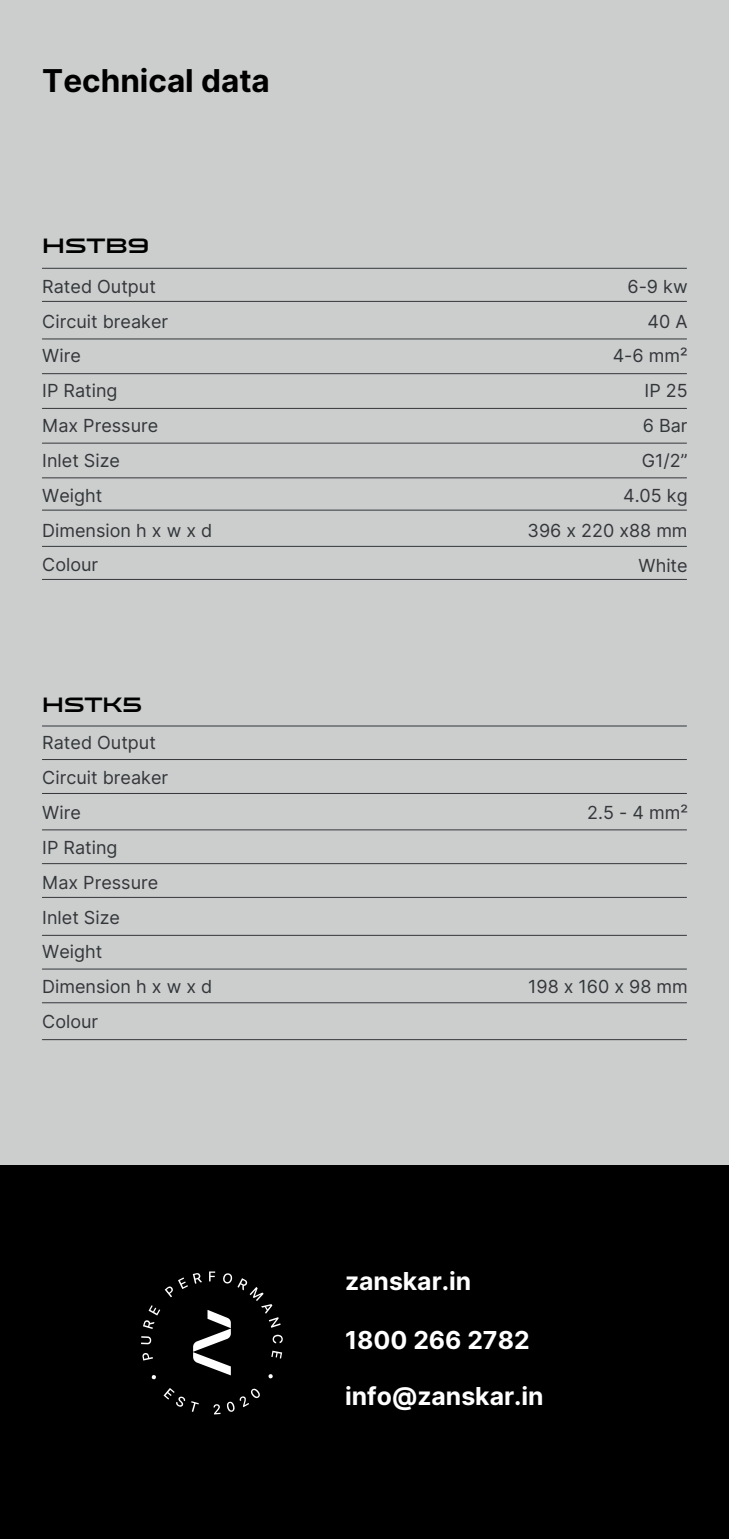
<style>
.page{position:relative;width:729px;height:1539px;background:#fff}
.page>*{position:absolute;margin:0;border:0;box-sizing:border-box;transform-origin:0 0}
.t1{font:700 31.5px "Inter";color:#000001}
.t2{font:700 24.75px "Inter";color:#fff}
.t3{font:21.15px "Venera 900";color:#000}
.t4{font:21.15px "Venera 900";color:#000;scale:1.05 1}
.t5{font:18px/34.9px "Inter V";color:#33373a}
</style>
<div class="page">
<div style="left:1px;top:1097px;width:728px;height:442px;background:#000001"></div>
<div style="left:0;top:1px;width:729px;height:1164px;background:#cccece"></div>
<svg style="left:164px;top:1388px;width:35px;height:24px"></svg>
<svg style="left:213px;top:1388px;width:47px;height:26px"></svg>
<svg style="left:141px;top:1271px;width:142px;height:109px"></svg>
<hr style="left:42px;top:726px;width:645px;height:1px;background:#33373a">
<hr style="left:42px;top:759px;width:645px;height:1px;background:#33373a">
<hr style="left:42px;top:793px;width:645px;height:1px;background:#33373a">
<hr style="left:42px;top:829px;width:645px;height:1px;background:#33373a">
<hr style="left:42px;top:863px;width:645px;height:1px;background:#33373a">
<hr style="left:42px;top:897px;width:645px;height:1px;background:#33373a">
<hr style="left:42px;top:935px;width:645px;height:1px;background:#33373a">
<hr style="left:42px;top:969px;width:645px;height:1px;background:#33373a">
<hr style="left:42px;top:1002px;width:645px;height:1px;background:#33373a">
<hr style="left:42px;top:1039px;width:645px;height:1px;background:#33373a">
<hr style="left:42px;top:268px;width:645px;height:1px;background:#33373a">
<hr style="left:42px;top:301px;width:645px;height:1px;background:#33373a">
<hr style="left:42px;top:339px;width:645px;height:1px;background:#33373a">
<hr style="left:42px;top:373px;width:645px;height:1px;background:#33373a">
<hr style="left:42px;top:408px;width:645px;height:1px;background:#33373a">
<hr style="left:42px;top:443px;width:645px;height:1px;background:#33373a">
<hr style="left:42px;top:477px;width:645px;height:1px;background:#33373a">
<hr style="left:42px;top:510px;width:645px;height:1px;background:#33373a">
<hr style="left:42px;top:546px;width:645px;height:1px;background:#33373a">
<hr style="left:42px;top:579px;width:645px;height:1px;background:#33373a">
<h1 class="t1" style="left:42px;top:57px;width:229px">Technical data</h1>
<p class="t4" style="left:42px;top:233px;width:104px">HSTB9</p>
<p class="t5" style="left:42px;top:268px;width:171px">Rated Output<br>Circuit breaker<br>Wire<br>IP Rating<br>Max Pressure<br>Inlet Size<br>Weight<br>Dimension h x w x d<br>Colour</p>
<p class="t5" style="left:528px;top:268px;width:162px;text-align:right">6-9 kw<br>40 A<br>4-6 mm²<br>IP 25<br>6 Bar<br>G1/2”<br>4.05 kg<br>396 x 220 x88 mm<br>White</p>
<p class="t3" style="left:42px;top:692px;width:101px">HSTK5</p>
<p class="t5" style="left:42px;top:725px;width:171px">Rated Output<br>Circuit breaker<br>Wire<br>IP Rating<br>Max Pressure<br>Inlet Size<br>Weight<br>Dimension h x w x d<br>Colour</p>
<p class="t5" style="left:587px;top:795px;width:102px">2.5 - 4 mm²</p>
<p class="t5" style="left:528px;top:969px;width:161px">198 x 160 x 98 mm</p>
<h2 class="t2" style="left:345px;top:1263px;width:128px">zanskar.in</h2>
<h2 class="t2" style="left:345px;top:1322px;width:186px">1800 266 2782</h2>
<h2 class="t2" style="left:345px;top:1378px;width:200px">info@zanskar.in</h2>
</div>
